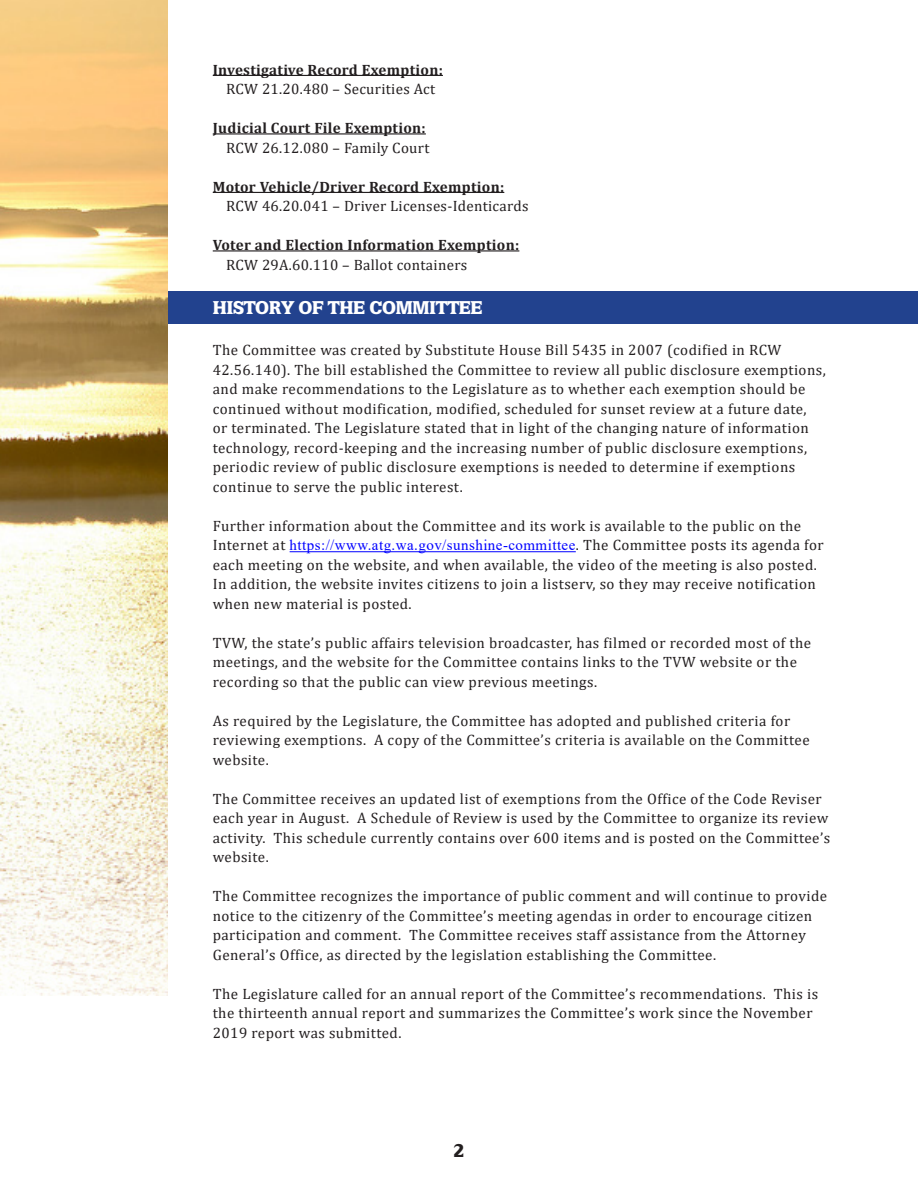
<style>
.page{position:relative;width:918px;height:1188px;background:#fff}
.page>*{position:absolute;margin:0;border:0;box-sizing:border-box;transform-origin:0 0}
.t1{font:900 18px "Latinia";letter-spacing:-.02em;color:#fff}
.t2{font:900 18px "Latinia";color:#231f20}
.t3{font:15px/19.5px "Cambria";letter-spacing:.03em;color:#231f20}
.t4{font:700 15px "Cambria";letter-spacing:.02em;color:#231f20}
.s1{font-family:"Times New Roman";color:#00f}
</style>
<div class="page">
<img style="left:0;top:0;width:168px;height:996px">
<div style="left:168px;top:291px;width:750px;height:33px;background:#22428e"></div>
<hr style="left:290px;top:551px;width:286px;height:1px;background:#00f">
<hr style="left:213px;top:75px;width:230px;height:1px;background:#231f20">
<hr style="left:213px;top:133px;width:213px;height:2px;background:#231f20">
<hr style="left:213px;top:192px;width:291px;height:1px;background:#231f20">
<hr style="left:213px;top:250px;width:306px;height:2px;background:#231f20">
<p class="t4" style="left:213px;top:59px;width:232px">Investigative Record Exemption:</p>
<p class="t3" style="left:226px;top:79px;width:210px">RCW 21.20.480 – Securities Act</p>
<p class="t4" style="left:213px;top:117px;width:215px">Judicial Court File Exemption:</p>
<p class="t3" style="left:226px;top:138px;width:205px">RCW 26.12.080 – Family Court</p>
<p class="t4" style="left:213px;top:176px;width:293px">Motor Vehicle/Driver Record Exemption:</p>
<p class="t3" style="left:226px;top:196px;width:304px">RCW 46.20.041 – Driver Licenses-Identicards</p>
<p class="t4" style="left:213px;top:234px;width:308px">Voter and Election Information Exemption:</p>
<p class="t3" style="left:226px;top:255px;width:243px">RCW 29A.60.110 – Ballot containers</p>
<p class="t1" style="left:213px;top:297px;width:271px">HISTORY OF THE COMMITTEE</p>
<p class="t3" style="left:213px;top:340px;width:615px">The Committee was created by Substitute House Bill 5435 in 2007 (codified in RCW 42.56.140). The bill established the Committee to review all public disclosure exemptions, and make recommendations to the Legislature as to whether each exemption should be continued without modification, modified, scheduled for sunset review at a future date,<br>or terminated. The Legislature stated that in light of the changing nature of information technology, record-keeping and the increasing number of public disclosure exemptions, periodic review of public disclosure exemptions is needed to determine if exemptions continue to serve the public interest.</p>
<p class="t3" style="left:213px;top:516px;width:612px">Further information about the Committee and its work is available to the public on the Internet at <span class="s1">https://www.atg.wa.gov/sunshine-committee</span>. The Committee posts its agenda for each meeting on the website, and when available, the video of the meeting is also posted.<br>In addition, the website invites citizens to join a listserv, so they may receive notification when new material is posted.</p>
<p class="t3" style="left:213px;top:633px;width:600px">TVW, the state’s public affairs television broadcaster, has filmed or recorded most of the meetings, and the website for the Committee contains links to the TVW website or the recording so that the public can view previous meetings.</p>
<p class="t3" style="left:213px;top:711px;width:598px">As required by the Legislature, the Committee has adopted and published criteria for reviewing exemptions. A copy of the Committee’s criteria is available on the Committee website.</p>
<p class="t3" style="left:213px;top:789px;width:619px">The Committee receives an updated list of exemptions from the Office of the Code Reviser each year in August. A Schedule of Review is used by the Committee to organize its review activity. This schedule currently contains over 600 items and is posted on the Committee’s website.</p>
<p class="t3" style="left:213px;top:886px;width:616px">The Committee recognizes the importance of public comment and will continue to provide notice to the citizenry of the Committee’s meeting agendas in order to encourage citizen participation and comment. The Committee receives staff assistance from the Attorney General’s Office, as directed by the legislation establishing the Committee.</p>
<p class="t3" style="left:213px;top:984px;width:607px">The Legislature called for an annual report of the Committee’s recommendations. This is the thirteenth annual report and summarizes the Committee’s work since the November<br>2019 report was submitted.</p>
<p class="t2" style="left:454px;top:1140px;width:12px">2</p>
</div>
